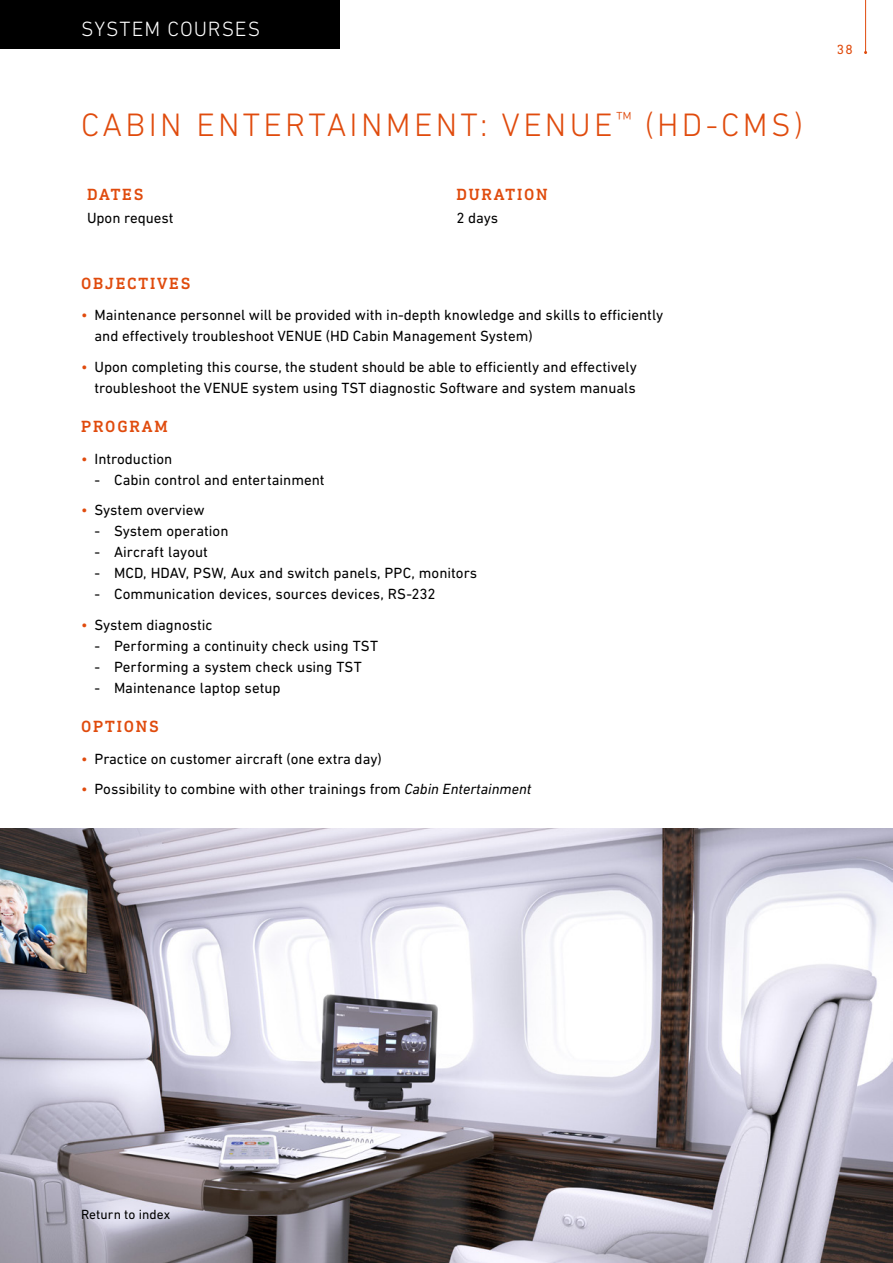
<style>
.page{position:relative;width:893px;height:1263px;background:#fff}
.page>*{position:absolute;margin:0;border:0;box-sizing:border-box;transform-origin:0 0}
.t1{font:300 33px "DIN Next LT Pro";letter-spacing:.1em;color:#e04b0d}
.t2{font:300 21px "DIN Next LT Pro";letter-spacing:.045em;color:#fff}
.t3{font:500 16.5px "DIN Next Slab Pro";letter-spacing:.11em;color:#e04b0d}
.t4{font:15px/21px "DIN Next LT Pro";color:#000}
.t5{font:13.5px "DIN Next LT Pro";letter-spacing:.005em;color:#000}
.t6{font:13.5px "DIN Next Slab Pro";color:#e04b0d}
.s1{color:#e04b0d}
.s2{font-style:italic}
</style>
<div class="page">
<div style="left:0;top:0;width:340px;height:49px;background:#000"></div>
<img style="left:0;top:828px;width:893px;height:435px">
<hr style="left:865px;top:0;width:1px;height:53px;background:#e04b0d">
<h2 class="t2" style="left:81px;top:17px;width:181px">SYSTEM COURSES</h2>
<h1 class="t1" style="left:81px;top:106px;width:724px">CABIN ENTERTAINMENT: VENUE<sup>™</sup> (HD-CMS)</h1>
<p class="t3" style="left:87px;top:185px;width:58px">DATES</p>
<p class="t3" style="left:456px;top:185px;width:93px">DURATION</p>
<p class="t4" style="left:87px;top:207px;width:88px">Upon request</p>
<p class="t4" style="left:456px;top:207px;width:43px">2 days</p>
<p class="t3" style="left:81px;top:273px;width:111px">OBJECTIVES</p>
<p class="t4" style="left:94px;top:305px;width:570px;text-indent:-14px"><span class="s1">•</span> Maintenance personnel will be provided with in-depth knowledge and skills to efficiently and effectively troubleshoot VENUE (HD Cabin Management System)</p>
<p class="t4" style="left:81px;top:356px;width:557px;text-align:right"><span class="s1">•</span> Upon completing this course, the student should be able to efficiently and effectively troubleshoot the VENUE system using TST diagnostic Software and system manuals</p>
<p class="t3" style="left:81px;top:417px;width:88px">PROGRAM</p>
<p class="t4" style="left:81px;top:448px;width:93px"><span class="s1">•</span> Introduction</p>
<p class="t4" style="left:94px;top:469px;width:232px">- Cabin control and entertainment</p>
<p class="t4" style="left:81px;top:499px;width:125px"><span class="s1">•</span> System overview</p>
<p class="t4" style="left:94px;top:520px;width:135px">- System operation</p>
<p class="t4" style="left:94px;top:541px;width:115px">- Aircraft layout</p>
<p class="t4" style="left:94px;top:562px;width:384px">- MCD, HDAV, PSW, Aux and switch panels, PPC, monitors</p>
<p class="t4" style="left:94px;top:583px;width:342px">- Communication devices, sources devices, RS-232</p>
<p class="t4" style="left:81px;top:614px;width:133px"><span class="s1">•</span> System diagnostic</p>
<p class="t4" style="left:94px;top:635px;width:285px">- Performing a continuity check using TST</p>
<p class="t4" style="left:94px;top:656px;width:269px">- Performing a system check using TST</p>
<p class="t4" style="left:94px;top:677px;width:188px">- Maintenance laptop setup</p>
<p class="t3" style="left:81px;top:717px;width:79px">OPTIONS</p>
<p class="t4" style="left:81px;top:748px;width:302px"><span class="s1">•</span> Practice on customer aircraft (one extra day)</p>
<p class="t4" style="left:81px;top:778px;width:452px"><span class="s1">•</span> Possibility to combine with other trainings from <span class="s2">Cabin Entertainment</span></p>
<p class="t6" style="left:837px;top:42px;width:17px">38</p>
<p class="t5" style="left:81px;top:1207px;width:91px">Return to index</p>
</div>
